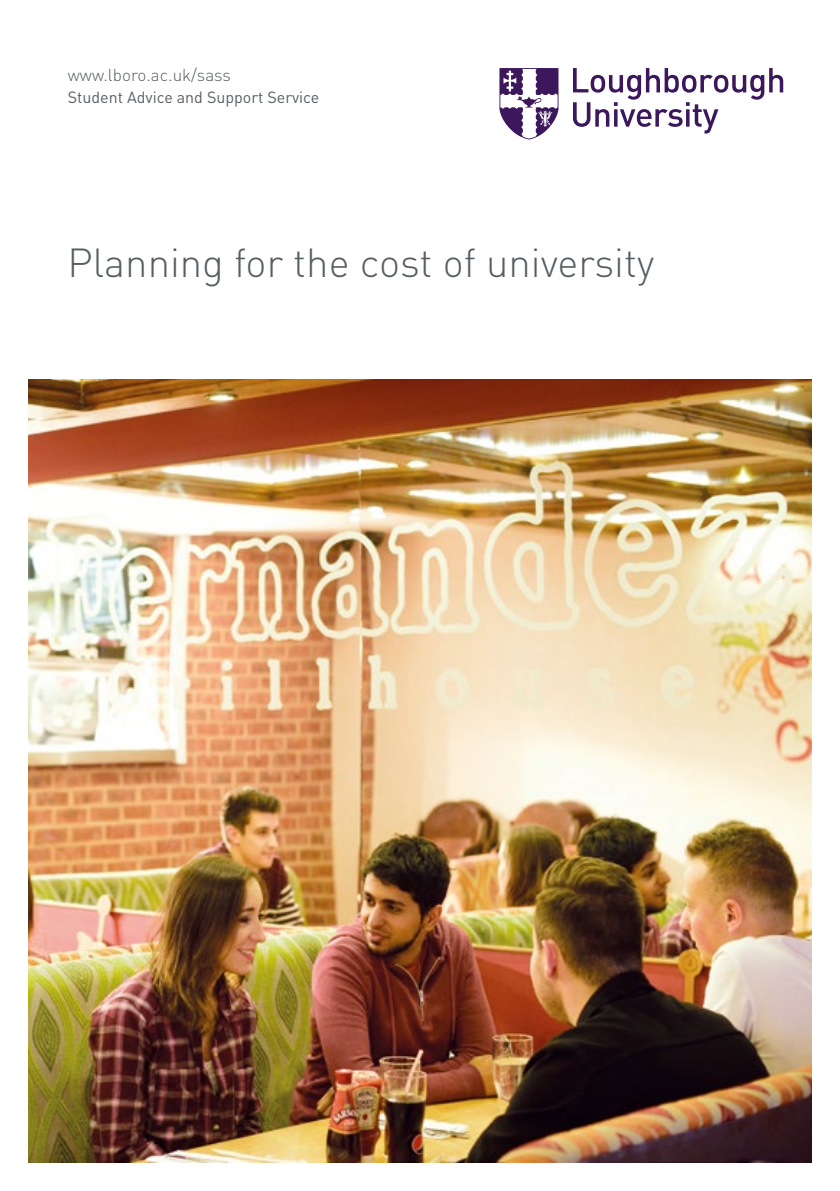
<style>
.page{position:relative;width:840px;height:1191px;background:#fff}
.page>*{position:absolute;margin:0;border:0;box-sizing:border-box;transform-origin:0 0}
.t1{font:300 40px "DINOT";color:#575e62}
.t2{font:300 17px "DINOT";color:#575e62}
.t3{font:16px "DINOT";color:#575e62}
</style>
<div class="page">
<svg style="left:499px;top:68px;width:59px;height:71px"></svg>
<svg style="left:573px;top:68px;width:209px;height:66px"></svg>
<img style="left:28px;top:380px;width:782px;height:782px">
<p class="t2" style="left:68px;top:64px;width:164px">www.lboro.ac.uk/sass</p>
<p class="t3" style="left:68px;top:87px;width:253px">Student Advice and Support Service</p>
<p class="t1" style="left:67px;top:238px;width:588px">Planning for the cost of university</p>
</div>
